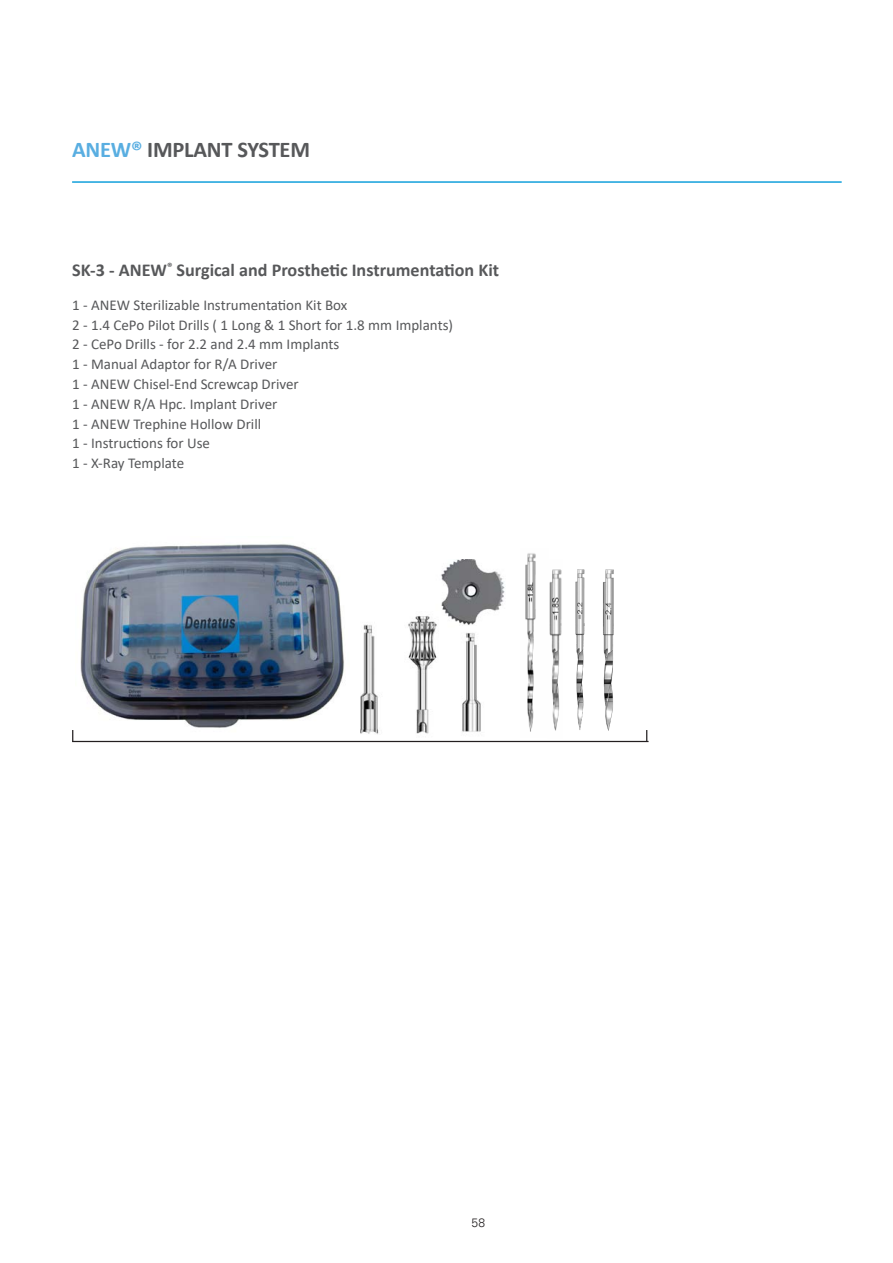
<style>
.page{position:relative;width:893px;height:1263px;background:#fff}
.page>*{position:absolute;margin:0;border:0;box-sizing:border-box;transform-origin:0 0}
.headline{font:700 22.5px "Calibri";letter-spacing:-.01em;color:#57585a}
.t1{font:700 18.15px "Calibri";color:#57585a}
.t2{font:15px "Calibri";color:#57585a}
.t3{font:300 12px "Univers";color:#231f20}
.s1{color:#59aee1}
</style>
<div class="page">
<img style="left:572px;top:569px;width:35px;height:174px">
<img style="left:441px;top:559px;width:64px;height:66px">
<img style="left:462px;top:633px;width:19px;height:99px">
<img style="left:549px;top:569px;width:13px;height:162px">
<img style="left:601px;top:569px;width:13px;height:167px">
<img style="left:80px;top:544px;width:264px;height:184px">
<hr style="left:72px;top:741px;width:577px;height:1px;background:#231f20">
<svg style="left:72px;top:730px;width:1px;height:12px"></svg>
<img style="left:525px;top:553px;width:11px;height:179px">
<img style="left:408px;top:616px;width:29px;height:118px">
<img style="left:360px;top:624px;width:19px;height:110px">
<hr style="left:72px;top:181px;width:770px;height:2px;background:#12a0db">
<p class="headline" style="left:72px;top:133px;width:239px"><span class="s1">ANEW®</span> IMPLANT SYSTEM</p>
<p class="t1" style="left:72px;top:257px;width:429px">SK-3 - ANEW<sup>®</sup> Surgical and Prosthetic Instrumentation Kit</p>
<p class="t2" style="left:72px;top:294px;width:277px">1 - ANEW Sterilizable Instrumentation Kit Box</p>
<p class="t2" style="left:72px;top:314px;width:382px">2 - 1.4 CePo Pilot Drills ( 1 Long &amp; 1 Short for 1.8 mm Implants)</p>
<p class="t2" style="left:72px;top:334px;width:269px">2 - CePo Drills - for 2.2 and 2.4 mm Implants</p>
<p class="t2" style="left:72px;top:354px;width:207px">1 - Manual Adaptor for R/A Driver</p>
<p class="t2" style="left:72px;top:374px;width:228px">1 - ANEW Chisel-End Screwcap Driver</p>
<p class="t2" style="left:72px;top:393px;width:207px">1 - ANEW R/A Hpc. Implant Driver</p>
<p class="t2" style="left:72px;top:413px;width:191px">1 - ANEW Trephine Hollow Drill</p>
<p class="t2" style="left:72px;top:433px;width:139px">1 - Instructions for Use</p>
<p class="t2" style="left:72px;top:453px;width:114px">1 - X-Ray Template</p>
<p class="t3" style="left:472px;top:1215px;width:15px">58</p>
</div>
